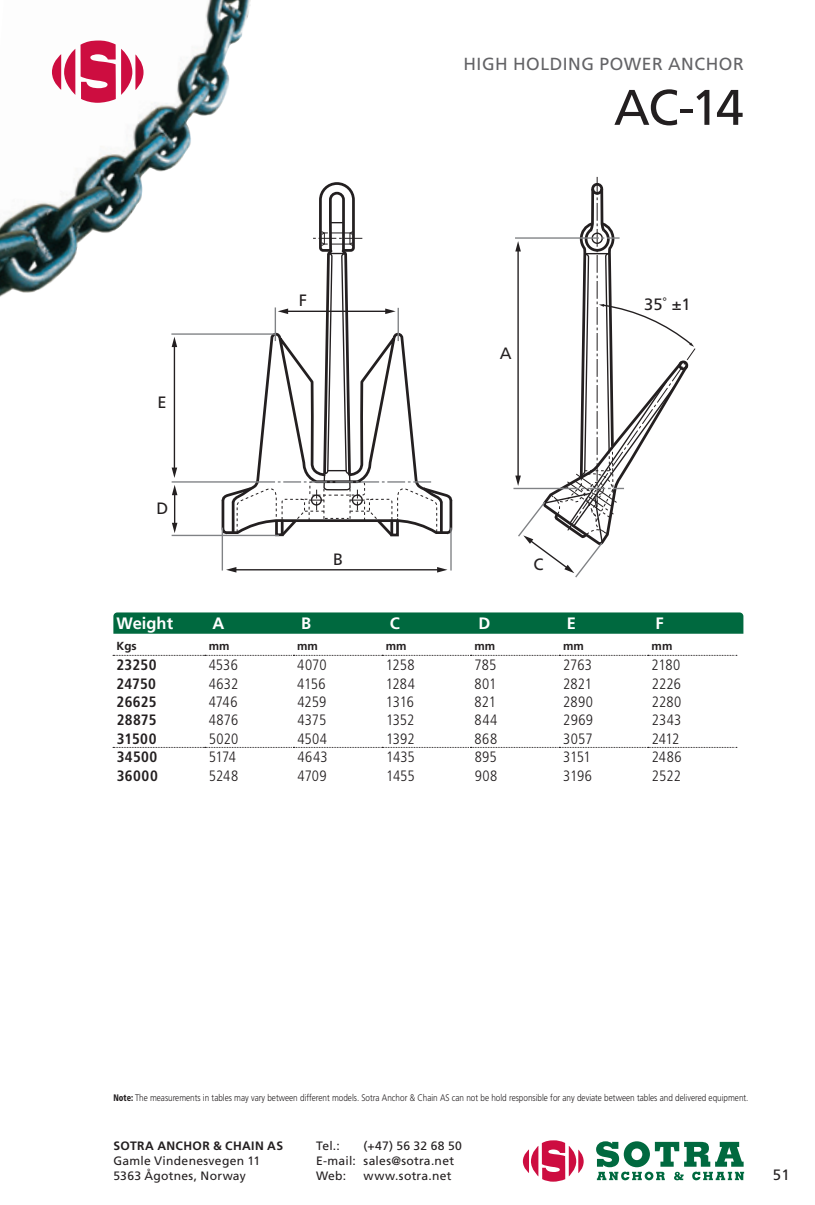
<style>
.page{position:relative;width:815px;height:1205px;background:#fff}
.page>*{position:absolute;margin:0;border:0;box-sizing:border-box;transform-origin:0 0}
.t1{font:50px "Frutiger";color:#231f20}
.t2{font:17.5px "Frutiger";letter-spacing:.03em;color:#636366}
.t3{font:700 16.5px "Frutiger";color:#fff}
.t4{font:16.5px "Frutiger";color:#231f20}
.t5{font:300 condensed 15px "Frutiger";letter-spacing:.01em;color:#231f20}
.t6{font:700 condensed 15px "Frutiger";letter-spacing:.02em;color:#231f20}
.t7{font:15px "Frutiger";color:#231f20}
.t8{font:12px/15px "Frutiger";letter-spacing:.025em;color:#231f20}
.t9{font:700 12px "Frutiger";letter-spacing:.035em;color:#231f20}
.t10{font:700 11.75px "Frutiger";color:#231f20}
.t11{font:300 9.5px "Frutiger";color:#231f20;scale:.86 1}
.s1{font-weight:900;font-stretch:condensed}
</style>
<div class="page">
<svg style="left:113px;top:612px;width:630px;height:22px;background:#096e45"></svg>
<svg style="left:220px;top:494px;width:233px;height:41px"></svg>
<hr style="left:222px;top:528px;width:1px;height:42px;background:#808285">
<hr style="left:450px;top:528px;width:2px;height:42px;background:#808285">
<hr style="left:172px;top:535px;width:106px;height:1px;background:#808285">
<svg style="left:226px;top:182px;width:221px;height:390px"></svg>
<hr style="left:172px;top:481px;width:85px;height:2px;background:#808285">
<hr style="left:174px;top:493px;width:1px;height:32px;background:#231f20">
<svg style="left:172px;top:523px;width:5px;height:10px"></svg>
<svg style="left:172px;top:485px;width:5px;height:10px"></svg>
<hr style="left:172px;top:333px;width:103px;height:2px;background:#808285">
<hr style="left:174px;top:345px;width:1px;height:124px;background:#231f20">
<svg style="left:172px;top:467px;width:5px;height:11px"></svg>
<svg style="left:172px;top:337px;width:5px;height:10px"></svg>
<hr style="left:514px;top:488px;width:49px;height:1px;background:#808285">
<svg style="left:515px;top:177px;width:181px;height:401px"></svg>
<svg style="left:113px;top:747px;width:624px;height:1px"></svg>
<svg style="left:113px;top:655px;width:624px;height:1px"></svg>
<img style="left:0;top:0;width:253px;height:298px">
<svg style="left:52px;top:49px;width:23px;height:46px"></svg>
<svg style="left:81px;top:40px;width:63px;height:63px"></svg>
<svg style="left:523px;top:1140px;width:61px;height:41px"></svg>
<svg style="left:596px;top:1141px;width:148px;height:39px"></svg>
<p class="t4" style="left:158px;top:393px;width:11px">E</p>
<p class="t4" style="left:156px;top:499px;width:13px">D</p>
<p class="t4" style="left:299px;top:291px;width:10px">F</p>
<p class="t4" style="left:333px;top:549px;width:12px">B</p>
<p class="t2" style="left:463px;top:53px;width:282px">HIGH HOLDING POWER ANCHOR</p>
<h1 class="t1" style="left:614px;top:78px;width:131px">AC-14</h1>
<p class="t4" style="left:500px;top:343px;width:13px">A</p>
<p class="t4" style="left:534px;top:555px;width:12px">C</p>
<p class="t4" style="left:644px;top:295px;width:48px">35˚ ±1</p>
<p class="t3" style="left:117px;top:614px;width:58px">Weight</p>
<p class="t3" style="left:213px;top:614px;width:13px">A</p>
<p class="t3" style="left:301px;top:614px;width:12px">B</p>
<p class="t3" style="left:390px;top:614px;width:12px">C</p>
<p class="t3" style="left:478px;top:614px;width:13px">D</p>
<p class="t3" style="left:567px;top:614px;width:11px">E</p>
<p class="t3" style="left:656px;top:614px;width:10px">F</p>
<p class="t10" style="left:117px;top:639px;width:22px">Kgs</p>
<p class="t10" style="left:209px;top:639px;width:22px">mm</p>
<p class="t10" style="left:297px;top:639px;width:22px">mm</p>
<p class="t10" style="left:386px;top:639px;width:22px">mm</p>
<p class="t10" style="left:474px;top:639px;width:22px">mm</p>
<p class="t10" style="left:563px;top:639px;width:22px">mm</p>
<p class="t10" style="left:652px;top:639px;width:22px">mm</p>
<p class="t6" style="left:117px;top:656px;width:41px">23250</p>
<p class="t5" style="left:209px;top:657px;width:31px">4536</p>
<p class="t5" style="left:297px;top:657px;width:31px">4070</p>
<p class="t5" style="left:386px;top:657px;width:30px">1258</p>
<p class="t5" style="left:474px;top:657px;width:23px">785</p>
<p class="t5" style="left:563px;top:657px;width:31px">2763</p>
<p class="t5" style="left:652px;top:657px;width:30px">2180</p>
<p class="t6" style="left:117px;top:675px;width:41px">24750</p>
<p class="t5" style="left:209px;top:675px;width:31px">4632</p>
<p class="t5" style="left:297px;top:675px;width:30px">4156</p>
<p class="t5" style="left:386px;top:675px;width:31px">1284</p>
<p class="t5" style="left:474px;top:675px;width:23px">801</p>
<p class="t5" style="left:563px;top:675px;width:30px">2821</p>
<p class="t5" style="left:652px;top:675px;width:31px">2226</p>
<p class="t6" style="left:117px;top:693px;width:42px">26625</p>
<p class="t5" style="left:209px;top:693px;width:30px">4746</p>
<p class="t5" style="left:297px;top:693px;width:30px">4259</p>
<p class="t5" style="left:386px;top:693px;width:29px">1316</p>
<p class="t5" style="left:475px;top:693px;width:23px">821</p>
<p class="t5" style="left:563px;top:693px;width:31px">2890</p>
<p class="t5" style="left:652px;top:693px;width:31px">2280</p>
<p class="t6" style="left:117px;top:711px;width:41px">28875</p>
<p class="t5" style="left:209px;top:712px;width:31px">4876</p>
<p class="t5" style="left:297px;top:712px;width:30px">4375</p>
<p class="t5" style="left:386px;top:712px;width:30px">1352</p>
<p class="t5" style="left:475px;top:712px;width:24px">844</p>
<p class="t5" style="left:563px;top:712px;width:31px">2969</p>
<p class="t5" style="left:652px;top:712px;width:31px">2343</p>
<p class="t6" style="left:117px;top:730px;width:41px">31500</p>
<p class="t5" style="left:209px;top:730px;width:31px">5020</p>
<p class="t5" style="left:297px;top:730px;width:31px">4504</p>
<p class="t5" style="left:386px;top:730px;width:30px">1392</p>
<p class="t5" style="left:475px;top:730px;width:24px">868</p>
<p class="t5" style="left:563px;top:730px;width:31px">3057</p>
<p class="t5" style="left:652px;top:730px;width:29px">2412</p>
<p class="t6" style="left:117px;top:748px;width:42px">34500</p>
<p class="t5" style="left:209px;top:748px;width:29px">5174</p>
<p class="t5" style="left:297px;top:748px;width:32px">4643</p>
<p class="t5" style="left:386px;top:748px;width:30px">1435</p>
<p class="t5" style="left:475px;top:748px;width:24px">895</p>
<p class="t5" style="left:563px;top:748px;width:29px">3151</p>
<p class="t5" style="left:652px;top:748px;width:31px">2486</p>
<p class="t6" style="left:117px;top:766px;width:43px">36000</p>
<p class="t5" style="left:209px;top:767px;width:31px">5248</p>
<p class="t5" style="left:298px;top:767px;width:31px">4709</p>
<p class="t5" style="left:386px;top:767px;width:30px">1455</p>
<p class="t5" style="left:475px;top:767px;width:24px">908</p>
<p class="t5" style="left:563px;top:767px;width:30px">3196</p>
<p class="t5" style="left:652px;top:767px;width:31px">2522</p>
<p class="t11" style="left:113px;top:1092px;width:740px"><span class="s1">Note:</span> The measurements in tables may vary between different models. Sotra Anchor &amp; Chain AS can not be hold responsible for any deviate between tables and delivered equipment.</p>
<p class="t9" style="left:113px;top:1139px;width:171px">SOTRA ANCHOR &amp; CHAIN AS</p>
<p class="t8" style="left:113px;top:1153px;width:148px">Gamle Vindenesvegen 11<br>5363 Ågotnes, Norway</p>
<p class="t8" style="left:316px;top:1138px;width:147px;text-indent:48px">(+47) 56 32 68 50<br>E-mail: sales@sotra.net<br>Web:</p>
<p class="t8" style="left:316px;top:1138px;width:25px">Tel.:</p>
<p class="t8" style="left:364px;top:1168px;width:90px">www.sotra.net</p>
<p class="t7" style="left:773px;top:1166px;width:18px">51</p>
</div>
